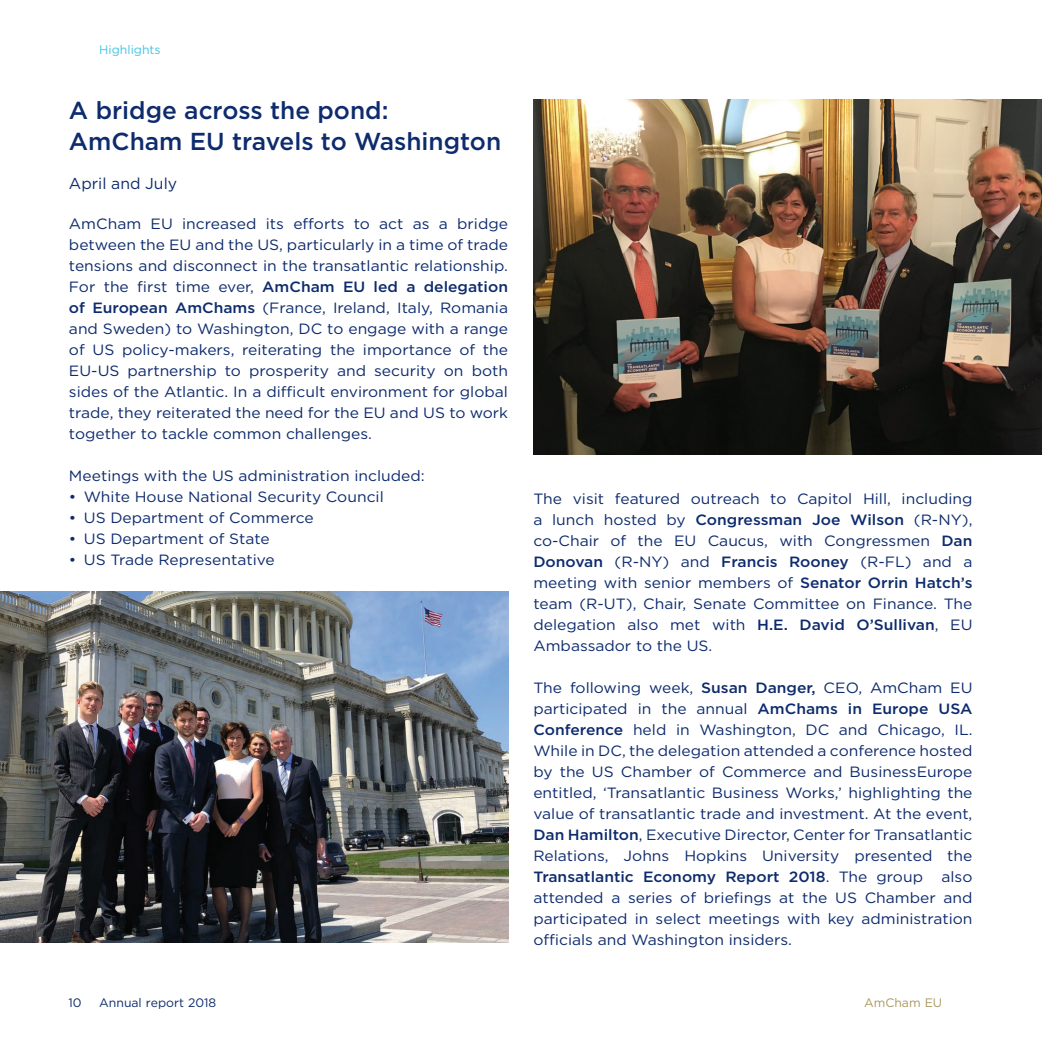
<style>
.page{position:relative;width:1042px;height:1042px;background:#fff}
.page>*{position:absolute;margin:0;border:0;box-sizing:border-box;transform-origin:0 0}
.t1{font:500 24.5px/31.5px "Gotham";color:#0d2b6d}
.t2{font:15.75px "Gotham";color:#0d2b6d}
.t3{font:14.88px/21px "Gotham";color:#0d2b6d;text-align:justify;scale:1.05 1}
.t4{font:12.25px "Gotham";color:#0d2b6d}
.t5{font:12.25px "Gotham";color:#41c5e5}
.t6{font:12.25px "Gotham";color:#aa985d}
.s1{font-weight:500}
</style>
<div class="page">
<img style="left:533px;top:99px;width:509px;height:356px">
<img style="left:0;top:592px;width:508px;height:351px">
<p class="t5" style="left:99px;top:42px;width:63px">Highlights</p>
<h1 class="t1" style="left:69px;top:94px;width:434px">A bridge across the pond:<br>AmCham EU travels to Washington</h1>
<p class="t2" style="left:69px;top:173px;width:110px">April and July</p>
<p class="t3" style="left:69px;top:213px;width:420px">AmCham EU increased its efforts to act as a bridge between the EU and the US, particularly in a time of trade tensions and disconnect in the transatlantic relationship.<br>For the first time ever, <span class="s1">AmCham EU led a delegation of European AmChams</span> (France, Ireland, Italy, Romania and Sweden) to Washington, DC to engage with a range of US policy-makers, reiterating the importance of the EU-US partnership to prosperity and security on both sides of the Atlantic. In a difficult environment for global trade, they reiterated the need for the EU and US to work together to tackle common challenges.</p>
<p class="t3" style="left:69px;top:465px;width:340px">Meetings with the US administration included:</p>
<p class="t3" style="left:69px;top:486px;width:301px">• White House National Security Council</p>
<p class="t3" style="left:69px;top:507px;width:234px">• US Department of Commerce</p>
<p class="t3" style="left:69px;top:528px;width:193px">• US Department of State</p>
<p class="t3" style="left:69px;top:549px;width:198px">• US Trade Representative</p>
<p class="t3" style="left:533px;top:488px;width:420px">The visit featured outreach to Capitol Hill, including a lunch hosted by <span class="s1">Congressman Joe Wilson</span> (R-NY), co-Chair of the EU Caucus, with Congressmen <span class="s1">Dan Donovan</span> (R-NY) and <span class="s1">Francis Rooney</span> (R-FL) and a meeting with senior members of <span class="s1">Senator Orrin Hatch’s </span>team (R-UT), Chair, Senate Committee on Finance. The delegation also met with <span class="s1">H.E. David O’Sullivan</span>, EU Ambassador to the US.</p>
<p class="t3" style="left:533px;top:677px;width:420px">The following week, <span class="s1">Susan Danger,</span> CEO, AmCham EU participated in the annual <span class="s1">AmChams in Europe USA Conference</span> held in Washington, DC and Chicago, IL.<br>While in DC, the delegation attended a conference hosted by the US Chamber of Commerce and BusinessEurope entitled, ‘Transatlantic Business Works,’ highlighting the value of transatlantic trade and investment. At the event, <span class="s1">Dan Hamilton</span>, Executive Director, Center for Transatlantic Relations, Johns Hopkins University presented the <span class="s1">Transatlantic Economy Report 2018</span>. The group also attended a series of briefings at the US Chamber and participated in select meetings with key administration officials and Washington insiders.</p>
<p class="t4" style="left:68px;top:995px;width:15px">10</p>
<p class="t4" style="left:99px;top:995px;width:119px">Annual report 2018</p>
<p class="t6" style="left:864px;top:995px;width:80px">AmCham EU</p>
</div>
